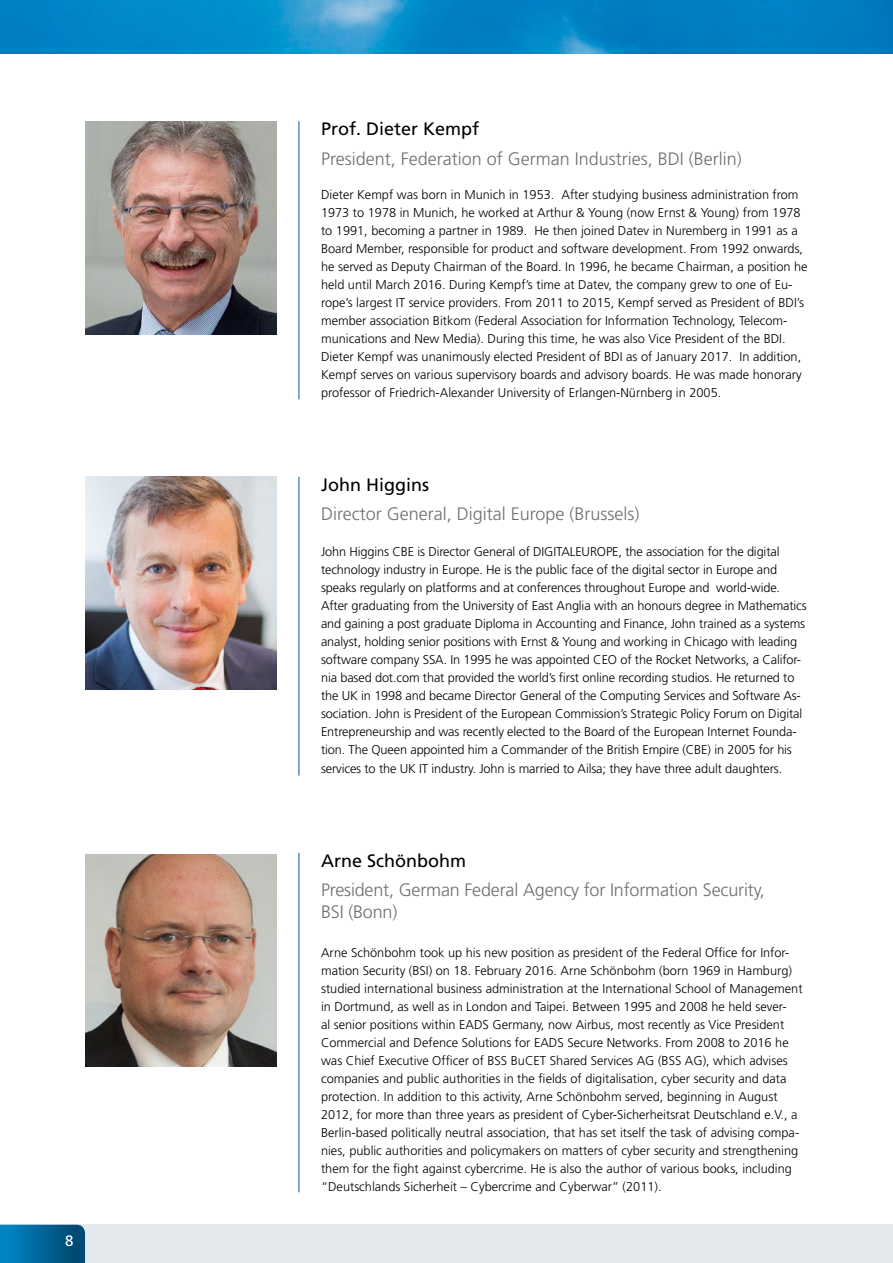
<style>
.page{position:relative;width:893px;height:1263px;background:#fff}
.page>*{position:absolute;margin:0;border:0;box-sizing:border-box;transform-origin:0 0}
.t1{font:300 18px/21px "Frutiger";color:#706f6f}
.t2{font:18px "Frutiger";color:#000}
.t3{font:15px "Frutiger";color:#fff}
.t4{font:300 12.75px/18px "Frutiger";color:#000}
</style>
<div class="page">
<div style="left:0;top:1225px;width:893px;height:38px;background:#e3e9ec"></div>
<svg style="left:0;top:1225px;width:85px;height:38px;background:#069"></svg>
<img style="left:0;top:0;width:893px;height:53px">
<hr style="left:299px;top:121px;width:1px;height:278px;background:#0b539b">
<img style="left:85px;top:121px;width:192px;height:213px">
<hr style="left:299px;top:477px;width:1px;height:298px;background:#0b539b">
<img style="left:85px;top:477px;width:192px;height:213px">
<hr style="left:299px;top:853px;width:1px;height:339px;background:#0b539b">
<img style="left:85px;top:854px;width:192px;height:213px">
<p class="t3" style="left:65px;top:1232px;width:10px">8</p>
<h1 class="t2" style="left:321px;top:118px;width:160px">Prof. Dieter Kempf</h1>
<h1 class="t1" style="left:321px;top:148px;width:422px">President, Federation of German Industries, BDI (Berlin)</h1>
<p class="t4" style="left:321px;top:186px;width:488px">Dieter Kempf was born in Munich in 1953. After studying business administration from 1973 to 1978 in Munich, he worked at Arthur &amp; Young (now Ernst &amp; Young) from 1978 to 1991, becoming a partner in 1989. He then joined Datev in Nuremberg in 1991 as a Board Member, responsible for product and software development. From 1992 onwards, he served as Deputy Chairman of the Board. In 1996, he became Chairman, a position he held until March 2016. During Kempf’s time at Datev, the company grew to one of Eu&shy;rope’s largest IT service providers. From 2011 to 2015, Kempf served as President of BDI’s member association Bitkom (Federal Association for Information Technology, Telecom&shy;munications and New Media). During this time, he was also Vice President of the BDI.<br>Dieter Kempf was unanimously elected President of BDI as of January 2017. In addition, Kempf serves on various supervisory boards and advisory boards. He was made honorary professor of Friedrich-Alexander University of Erlangen-Nürnberg in 2005.</p>
<h1 class="t2" style="left:321px;top:474px;width:110px">John Higgins</h1>
<h1 class="t1" style="left:321px;top:504px;width:320px">Director General, Digital Europe (Brussels)</h1>
<p class="t4" style="left:321px;top:543px;width:487px">John Higgins CBE is Director General of DIGITALEUROPE, the association for the digital technology industry in Europe. He is the public face of the digital sector in Europe and speaks regularly on platforms and at conferences throughout Europe and world-wide.<br>After graduating from the University of East Anglia with an honours degree in Mathematics and gaining a post graduate Diploma in Accounting and Finance, John trained as a systems analyst, holding senior positions with Ernst &amp; Young and working in Chicago with leading software company SSA. In 1995 he was appointed CEO of the Rocket Networks, a Califor&shy;nia based dot.com that provided the world’s first online recording studios. He returned to the UK in 1998 and became Director General of the Computing Services and Software As&shy;sociation. John is President of the European Commission’s Strategic Policy Forum on Digital Entrepreneurship and was recently elected to the Board of the European Internet Founda&shy;tion. The Queen appointed him a Commander of the British Empire (CBE) in 2005 for his services to the UK IT industry. John is married to Ailsa; they have three adult daughters.</p>
<h1 class="t2" style="left:321px;top:850px;width:146px">Arne Schönbohm</h1>
<h1 class="t1" style="left:321px;top:880px;width:445px">President, German Federal Agency for Information Security,<br>BSI (Bonn)</h1>
<p class="t4" style="left:321px;top:943px;width:483px">Arne Schönbohm took up his new position as president of the Federal Office for Infor&shy;mation Security (BSI) on 18. February 2016. Arne Schönbohm (born 1969 in Hamburg) studied international business administration at the International School of Management in Dortmund, as well as in London and Taipei. Between 1995 and 2008 he held sever-<br>al senior positions within EADS Germany, now Airbus, most recently as Vice President Commercial and Defence Solutions for EADS Secure Networks. From 2008 to 2016 he was Chief Executive Officer of BSS BuCET Shared Services AG (BSS AG), which advises companies and public authorities in the fields of digitalisation, cyber security and data protection. In addition to this activity, Arne Schönbohm served, beginning in August 2012, for more than three years as president of Cyber-Sicherheitsrat Deutschland e.V., a Berlin-based politically neutral association, that has set itself the task of advising compa&shy;nies, public authorities and policymakers on matters of cyber security and strengthening them for the fight against cybercrime. He is also the author of various books, including “Deutschlands Sicherheit – Cybercrime and Cyberwar” (2011).</p>
</div>
